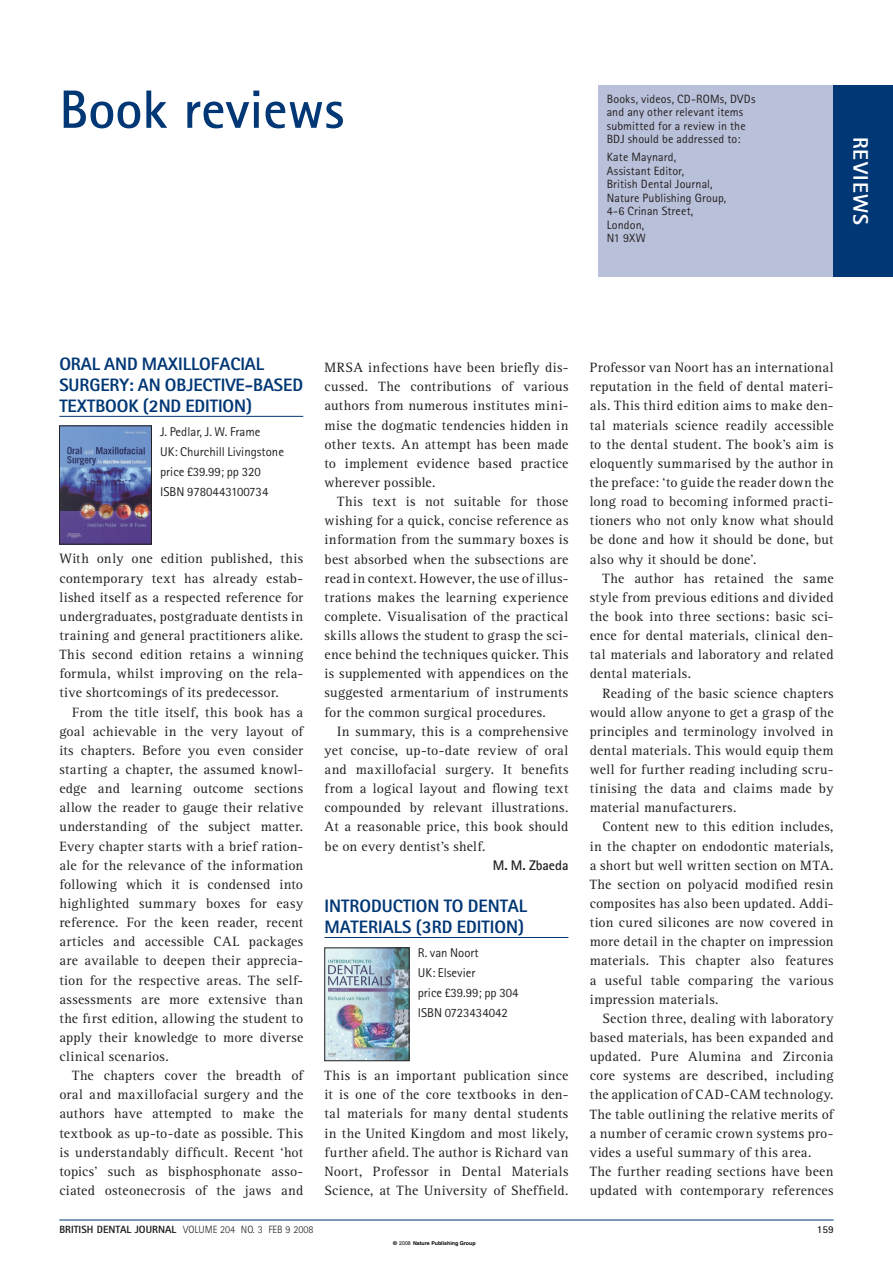
<style>
.page{position:relative;width:893px;height:1263px;background:#fff}
.page>*{position:absolute;margin:0;border:0;box-sizing:border-box;transform-origin:0 0}
.t1{font:700 54px "Rotis Sans Serif";color:#013775}
.t2{font:800 21px "Rotis Sans Serif";letter-spacing:.06em;color:#fff}
.t3{font:800 18px/21px "Rotis Sans Serif";letter-spacing:-.005em;color:#013775}
.t4{font:13.95px/19.2px "Rotis Serif";letter-spacing:.02em;color:#231f20;text-align:justify}
.t5{font:700 13.95px "Rotis Sans Serif";letter-spacing:-.005em;color:#231f20}
.t6{font:12.75px/20px "Rotis Sans Serif";color:#231f20}
.t7{font:12px/13.5px "Rotis Sans Serif";letter-spacing:.01em;color:#231f20}
.t8{font:300 10.5px "Rotis Sans Serif";color:#231f20}
.t9{font:700 10.5px "Rotis Sans Serif";color:#231f20}
.t10{font:700 5.25px "Helvetica";color:#000}
.s1{font-weight:800}
.s2{font-family:"Arial";font-weight:400}
</style>
<div class="page">
<hr style="left:59px;top:416px;width:244px;height:1px;background:#013775">
<hr style="left:324px;top:937px;width:244px;height:1px;background:#013775">
<hr style="left:59px;top:1220px;width:774px;height:1px;background:#013775">
<div style="left:598px;top:85px;width:294px;height:191px;background:#b9c0d9"></div>
<div style="left:833px;top:85px;width:59px;height:191px;background:#013775"></div>
<img style="left:61px;top:428px;width:89px;height:114px">
<div style="left:59px;top:426px;width:93px;height:118px;border:1px solid #231f20"></div>
<img style="left:326px;top:950px;width:81px;height:109px">
<div style="left:324px;top:948px;width:85px;height:113px;border:1px solid #231f20"></div>
<h1 class="t1" style="left:59px;top:91px;width:286px">Book reviews</h1>
<p class="t7" style="left:606px;top:93px;width:150px">Books, videos, CD-ROMs, DVDs and any other relevant items submitted for a review in the<br>BDJ should be addressed to:</p>
<p class="t7" style="left:606px;top:151px;width:121px">Kate Maynard,<br>Assistant Editor,<br>British Dental Journal,<br>Nature Publishing Group,<br>4-6 Crinan Street,<br>London,<br>N1 9XW</p>
<p class="t2" style="left:868px;top:137px;width:90px;rotate:90deg">REVIEWS</p>
<h4 class="t3" style="left:59px;top:355px;width:245px">ORAL AND MAXILLOFACIAL<br>SURGERY: AN OBJECTIVE-BASED<br>TEXTBOOK (2ND EDITION)</h4>
<p class="t6" style="left:160px;top:423px;width:125px">J. Pedlar, J. W. Frame<br>UK: Churchill Livingstone price £39.99; pp 320<br>ISBN 9780443100734</p>
<p class="t4" style="left:59px;top:550px;width:245px">With only one edition published, this contemporary text has already estab&shy;lished itself as a respected reference for undergraduates, postgraduate dentists in training and general practitioners alike.<br>This second edition retains a winning formula, whilst improving on the rela&shy;tive shortcomings of its predecessor.</p>
<p class="t4" style="left:59px;top:704px;width:245px;text-indent:13px">From the title itself, this book has a goal achievable in the very layout of its chapters. Before you even consider starting a chapter, the assumed knowl&shy;edge and learning outcome sections allow the reader to gauge their relative understanding of the subject matter.<br>Every chapter starts with a brief ration&shy;ale for the relevance of the information following which it is condensed into highlighted summary boxes for easy reference. For the keen reader, recent articles and accessible CAL packages are available to deepen their apprecia&shy;tion for the respective areas. The self&shy;assessments are more extensive than the first edition, allowing the student to apply their knowledge to more diverse clinical scenarios.</p>
<p class="t4" style="left:59px;top:1067px;width:245px;text-indent:13px">The chapters cover the breadth of oral and maxillofacial surgery and the authors have attempted to make the textbook as up-to-date as possible. This is understandably difficult. Recent ‘hot topics’ such as bisphosphonate asso&shy;ciated osteonecrosis of the jaws and</p>
<p class="t4" style="left:324px;top:359px;width:245px">MRSA infections have been briefly dis&shy;cussed. The contributions of various authors from numerous institutes mini&shy;mise the dogmatic tendencies hidden in other texts. An attempt has been made to implement evidence based practice wherever possible.</p>
<p class="t4" style="left:324px;top:493px;width:245px;text-indent:13px">This text is not suitable for those wishing for a quick, concise reference as information from the summary boxes is best absorbed when the subsections are read in context. However, the use of illus&shy;trations makes the learning experience complete. Visualisation of the practical skills allows the student to grasp the sci&shy;ence behind the techniques quicker. This is supplemented with appendices on the suggested armentarium of instruments for the common surgical procedures.</p>
<p class="t4" style="left:324px;top:723px;width:245px;text-indent:13px">In summary, this is a comprehensive yet concise, up-to-date review of oral and maxillofacial surgery. It benefits from a logical layout and flowing text compounded by relevant illustrations.<br>At a reasonable price, this book should be on every dentist’s shelf.</p>
<h5 class="t5" style="left:493px;top:860px;width:77px">M. M. Zbaeda</h5>
<h4 class="t3" style="left:324px;top:897px;width:204px">INTRODUCTION TO DENTAL<br>MATERIALS (3RD EDITION)</h4>
<p class="t6" style="left:418px;top:944px;width:102px">R. van Noort<br>UK: Elsevier<br>price £39.99; pp 304<br>ISBN 0723434042</p>
<p class="t4" style="left:324px;top:1067px;width:245px">This is an important publication since it is one of the core textbooks in den&shy;tal materials for many dental students in the United Kingdom and most likely, further afield. The author is Richard van Noort, Professor in Dental Materials Science, at The University of Sheffield.</p>
<p class="t4" style="left:589px;top:359px;width:245px">Professor van Noort has an international reputation in the field of dental materi&shy;als. This third edition aims to make den&shy;tal materials science readily accessible to the dental student. The book’s aim is eloquently summarised by the author in the preface: ‘to guide the reader down the long road to becoming informed practi&shy;tioners who not only know what should be done and how it should be done, but also why it should be done’.</p>
<p class="t4" style="left:589px;top:570px;width:245px;text-indent:13px">The author has retained the same style from previous editions and divided the book into three sections: basic sci&shy;ence for dental materials, clinical den&shy;tal materials and laboratory and related dental materials.</p>
<p class="t4" style="left:589px;top:685px;width:245px;text-indent:13px">Reading of the basic science chapters would allow anyone to get a grasp of the principles and terminology involved in dental materials. This would equip them well for further reading including scru&shy;tinising the data and claims made by material manufacturers.</p>
<p class="t4" style="left:589px;top:819px;width:245px;text-indent:13px">Content new to this edition includes, in the chapter on endodontic materials, a short but well written section on MTA.<br>The section on polyacid modified resin composites has also been updated. Addi&shy;tion cured silicones are now covered in more detail in the chapter on impression materials. This chapter also features a useful table comparing the various impression materials.</p>
<p class="t4" style="left:589px;top:1010px;width:245px;text-align:left;text-indent:13px">Section three, dealing with laboratory based materials, has been expanded and updated. Pure Alumina and Zirconia core systems are described, including the application of CAD-CAM technology.<br>The table outlining the relative merits of a number of ceramic crown systems pro&shy;vides a useful summary of this area.<br>The further reading sections have been updated with contemporary references</p>
<p class="t8" style="left:59px;top:1226px;width:256px"><span class="s1">BRITISH DENTAL JOURNAL</span> VOLUME 204 NO. 3 FEB 9 2008</p>
<p class="t9" style="left:816px;top:1226px;width:18px">159</p>
<p class="t10" style="left:393px;top:1239px;width:84px">© <span class="s2">2008</span> Nature Publishing Group</p>
</div>
